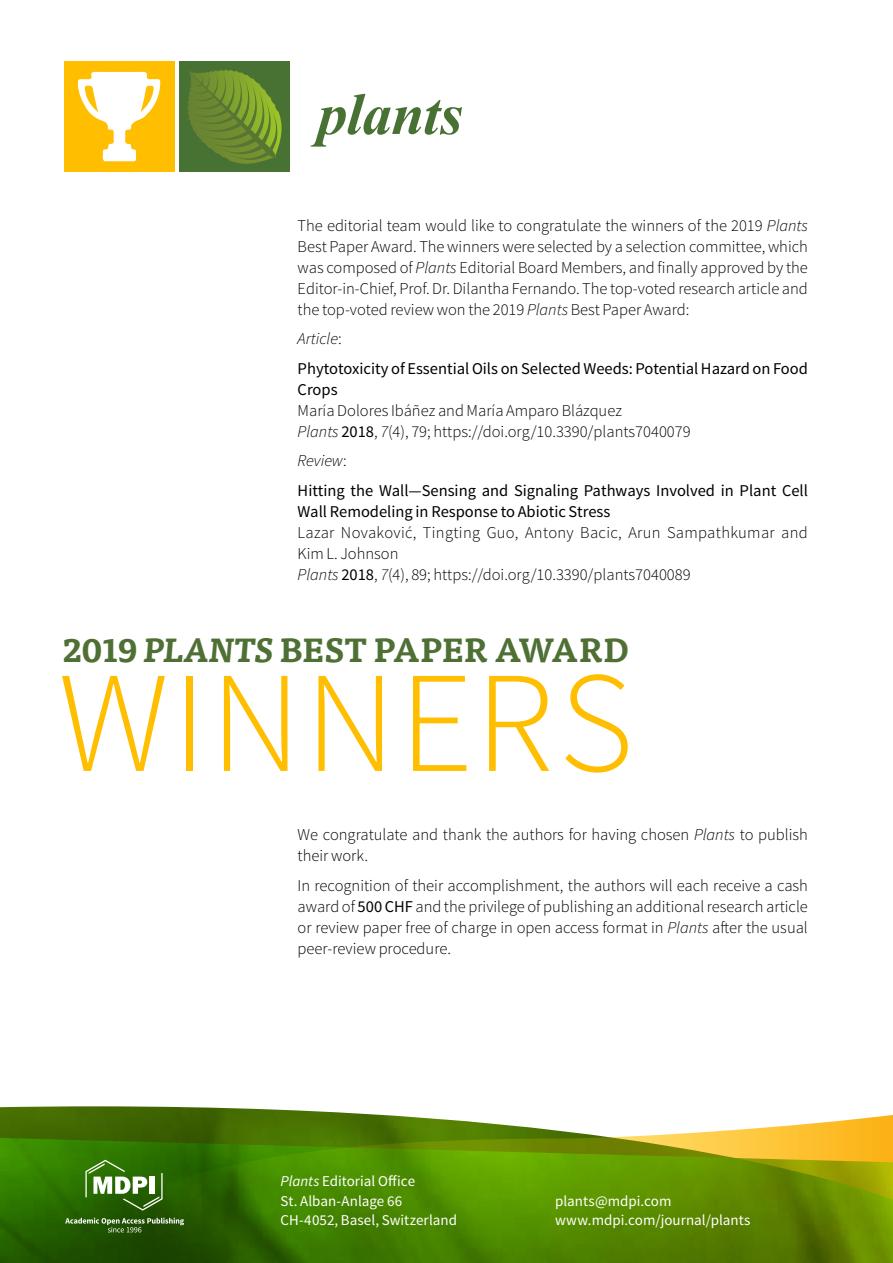
<style>
.page{position:relative;width:893px;height:1263px;background:#fff}
.page>*{position:absolute;margin:0;border:0;box-sizing:border-box;transform-origin:0 0}
.t1{font:300 144.15px "Source Sans Pro";letter-spacing:.025em;color:#ffbe00}
.t2{font:italic 700 59.25px "Times New Roman";letter-spacing:-.01em;color:#487134}
.t3{font:700 33px "Tisa OT";letter-spacing:-.025em;color:#4e7035}
.t4{font:300 16.5px/21px "Source Sans Pro";color:#000;text-align:justify}
.t5{font:16.5px/29.5px "Source Sans Pro";color:#000}
.t6{font:300 16.5px/21px "Source Sans Pro";letter-spacing:.02em;color:#000}
.t7{font:15px/19.5px "Source Sans Pro";color:#fff}
.s1{font-style:italic}
.s2{font-weight:300;font-style:italic}
.s3{font-weight:300}
.s4{font-weight:400}
</style>
<div class="page">
<img style="left:0;top:1106px;width:348px;height:7px">
<svg style="left:0;top:1113px;width:893px;height:150px;background:#5f8910"></svg>
<svg style="left:85px;top:1160px;width:78px;height:50px"></svg>
<svg style="left:65px;top:1217px;width:119px;height:15px;background:#48712f"></svg>
<div style="left:64px;top:61px;width:110px;height:111px;background:#ffbe00"></div>
<svg style="left:78px;top:72px;width:82px;height:89px"></svg>
<div style="left:179px;top:61px;width:111px;height:111px;background:#487134"></div>
<svg style="left:187px;top:69px;width:95px;height:95px"></svg>
<h2 class="t2" style="left:318px;top:73px;width:147px">plants</h2>
<p class="t4" style="left:298px;top:215px;width:512px">The editorial team would like to congratulate the winners of the 2019 <span class="s1">Plants </span>Best Paper Award. The winners were selected by a selection committee, which was composed of <span class="s1">Plants</span> Editorial Board Members, and finally approved by the Editor-in-Chief, Prof. Dr. Dilantha Fernando. The top-voted research article and the top-voted review won the 2019 <span class="s1">Plants</span> Best Paper Award:</p>
<p class="t5" style="left:298px;top:324px;width:512px"><span class="s2">Article</span><span class="s3">:<br></span>Phytotoxicity of Essential Oils on Selected Weeds: Potential Hazard on Food</p>
<p class="t5" style="left:298px;top:375px;width:41px">Crops</p>
<p class="t4" style="left:298px;top:400px;width:394px">María Dolores Ibáñez and María Amparo Blázquez<br><span class="s1">Plants</span> <span class="s4">2018</span>, <span class="s1">7</span>(4), 79; https://doi.org/10.3390/plants7040079</p>
<p class="t5" style="left:298px;top:446px;width:512px"><span class="s2">Review</span><span class="s3">:<br></span>Hitting the Wall—Sensing and Signaling Pathways Involved in Plant Cell</p>
<p class="t5" style="left:298px;top:497px;width:314px">Wall Remodeling in Response to Abiotic Stress</p>
<p class="t6" style="left:298px;top:522px;width:512px">Lazar Novaković, Tingting Guo, Antony Bacic, Arun Sampathkumar and<br>Kim L. Johnson<br><span class="s1">Plants</span> <span class="s4">2018</span>, <span class="s1">7</span>(4), 89; https://doi.org/10.3390/plants7040089</p>
<h3 class="t3" style="left:62px;top:630px;width:568px">2019 <span class="s1">PLANTS</span> BEST PAPER AWARD</h3>
<h1 class="t1" style="left:59px;top:635px;width:576px">WINNERS</h1>
<p class="t4" style="left:298px;top:824px;width:512px">We congratulate and thank the authors for having chosen <span class="s1">Plants</span> to publish their work.</p>
<p class="t4" style="left:298px;top:875px;width:512px">In recognition of their accomplishment, the authors will each receive a cash award of <span class="s4">500 CHF</span> and the privilege of publishing an additional research article or review paper free of charge in open access format in <span class="s1">Plants</span> after the usual peer-review procedure.</p>
<p class="t7" style="left:281px;top:1172px;width:178px"><span class="s1">Plants</span> Editorial Office<br>St. Alban-Anlage 66<br>CH-4052, Basel, Switzerland</p>
<p class="t7" style="left:555px;top:1191px;width:197px">plants@mdpi.com www.mdpi.com/journal/plants</p>
</div>
